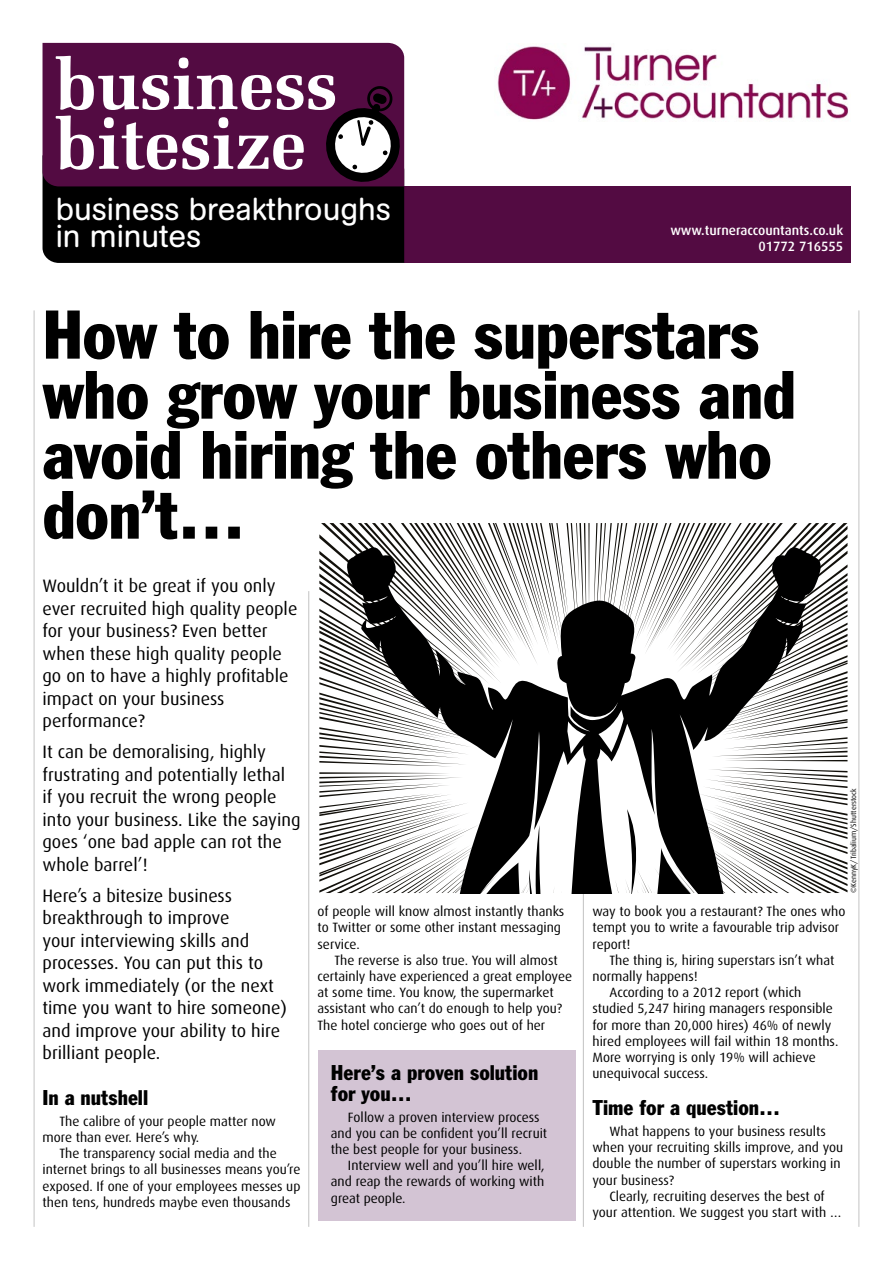
<style>
.page{position:relative;width:893px;height:1263px;background:#fff}
.page>*{position:absolute;margin:0;border:0;box-sizing:border-box;transform-origin:0 0}
.t1{font:condensed 67.5px/60px "Franklin Gothic BT";letter-spacing:-.01em;color:#000}
.t2{font:31.5px/27px "AG Buch Rounded BQ";color:#fff}
.SUBHEAD2{font:condensed 21px/21px "Franklin Gothic BT";color:#000}
.first_para2{font:18px/22.5px "Dax";color:#000}
.body2{font:13.5px/16.2px "Dax";color:#000}
.body{font:500 13.5px "Dax";color:#fff}
.body2-2{font:7.5px "Dax";color:#000}
</style>
<div class="page">
<hr style="left:34px;top:310px;width:1px;height:917px;background:#c6c6c6">
<hr style="left:858px;top:310px;width:1px;height:917px;background:#c6c6c6">
<div style="left:404px;top:186px;width:446px;height:77px;background:#530b42"></div>
<div style="left:43px;top:43px;width:361px;height:13px;background:#530b42"></div>
<svg style="left:43px;top:56px;width:362px;height:207px;background:#4d2d45"></svg>
<svg style="left:358px;top:121px;width:5px;height:24px"></svg>
<div style="left:357px;top:120px;width:7px;height:25px;border:2px solid #000"></div>
<img style="left:497px;top:46px;width:352px;height:74px">
<hr style="left:308px;top:591px;width:1px;height:636px;background:#c6c6c6">
<hr style="left:583px;top:776px;width:1px;height:451px;background:#c6c6c6">
<div style="left:318px;top:1050px;width:257px;height:170px;background:#d3c4d4"></div>
<svg style="left:319px;top:523px;width:528px;height:370px"></svg>
<svg style="left:344px;top:543px;width:479px;height:350px"></svg>
<h2 class="t2" style="left:56px;top:197px;width:337px">business breakthroughs in minutes</h2>
<p class="body" style="left:670px;top:222px;width:174px">www.turneraccountants.co.uk</p>
<p class="body" style="left:758px;top:239px;width:86px">01772 716555</p>
<p class="t1" style="left:43px;top:303px;width:755px">How to hire the superstars who grow your business and avoid hiring the others who don’t…</p>
<p class="first_para2" style="left:43px;top:575px;width:256px">Wouldn’t it be great if you only ever recruited high quality people for your business? Even better when these high quality people go on to have a highly profitable impact on your business performance?</p>
<p class="first_para2" style="left:43px;top:741px;width:259px">It can be demoralising, highly frustrating and potentially lethal<br>if you recruit the wrong people into your business. Like the saying goes ‘one bad apple can rot the whole barrel’!</p>
<p class="first_para2" style="left:43px;top:884px;width:246px">Here’s a bitesize business breakthrough to improve<br>your interviewing skills and processes. You can put this to work immediately (or the next time you want to hire someone) and improve your ability to hire brilliant people.</p>
<p class="SUBHEAD2" style="left:43px;top:1087px;width:107px">In a nutshell</p>
<p class="body2" style="left:43px;top:1113px;width:235px;text-indent:17px">The calibre of your people matter now more than ever. Here’s why.</p>
<p class="body2" style="left:43px;top:1145px;width:259px;text-indent:17px">The transparency social media and the internet brings to all businesses means you’re exposed. If one of your employees messes up then tens, hundreds maybe even thousands</p>
<p class="body2" style="left:317px;top:903px;width:248px">of people will know almost instantly thanks to Twitter or some other instant messaging service.</p>
<p class="body2" style="left:317px;top:952px;width:256px;text-indent:17px">The reverse is also true. You will almost certainly have experienced a great employee at some time. You know, the supermarket assistant who can’t do enough to help you?<br>The hotel concierge who goes out of her</p>
<p class="SUBHEAD2" style="left:331px;top:1061px;width:209px">Here’s a proven solution for you…</p>
<p class="body2" style="left:331px;top:1109px;width:218px;text-indent:17px">Follow a proven interview process and you can be confident you’ll recruit the best people for your business.</p>
<p class="body2" style="left:331px;top:1157px;width:215px;text-align:justify;text-indent:17px">Interview well and you’ll hire well, and reap the rewards of working with great people.</p>
<p class="body2-2" style="left:849px;top:893px;width:106px;rotate:-90deg">©KennyK/Tribalium/Shutterstock</p>
<p class="body2" style="left:592px;top:903px;width:254px">way to book you a restaurant? The ones who tempt you to write a favourable trip advisor report!</p>
<p class="body2" style="left:592px;top:952px;width:243px;text-indent:17px">The thing is, hiring superstars isn’t what normally happens!</p>
<p class="body2" style="left:592px;top:984px;width:247px;text-indent:17px">According to a 2012 report (which studied 5,247 hiring managers responsible for more than 20,000 hires) 46% of newly hired employees will fail within 18 months.<br>More worrying is only 19% will achieve unequivocal success.</p>
<p class="SUBHEAD2" style="left:592px;top:1097px;width:189px">Time for a question…</p>
<p class="body2" style="left:592px;top:1123px;width:252px;text-indent:17px">What happens to your business results when your recruiting skills improve, and you double the number of superstars working in your business?</p>
<p class="body2" style="left:592px;top:1188px;width:250px;text-align:center">Clearly, recruiting deserves the best of<br>your attention. We suggest you start with …</p>
</div>
